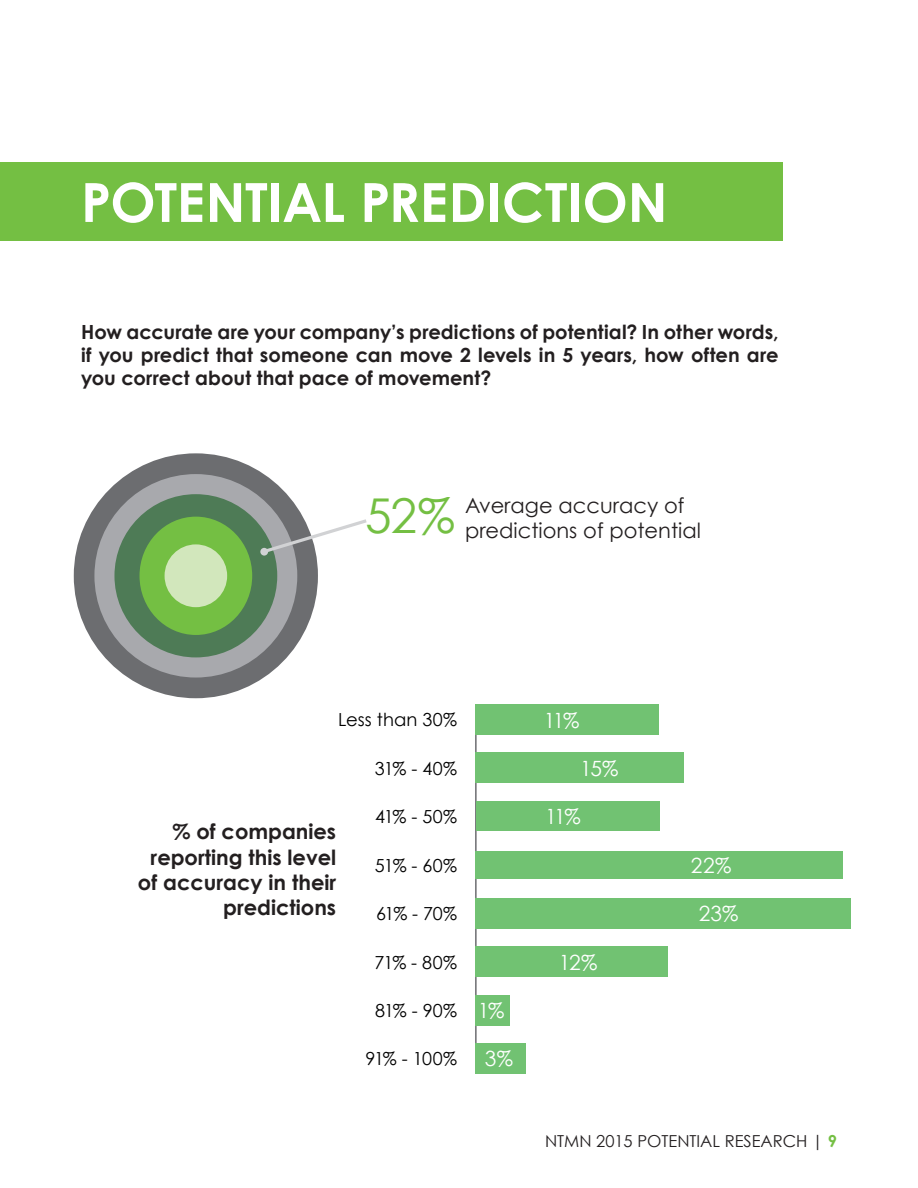
<style>
.page{position:relative;width:918px;height:1188px;background:#fff}
.page>*{position:absolute;margin:0;border:0;box-sizing:border-box;transform-origin:0 0}
.Header_Left_Align{font:700 54px "Century Gothic";letter-spacing:-.005em;color:#fff}
.Chart_Numbers_NA{font:48px "Century Gothic";color:#74bf43}
.Chart_Numbers_NA-2{font:700 21px/25.2px "Century Gothic";color:#231f20;text-align:right}
.Chart_Numbers_NA-3{font:21px/25.2px "Century Gothic";color:#231f20}
.Bar_Chart_Number{font:21px "Century Gothic";letter-spacing:-.07em;color:#fff}
.Commentary_Text{font:700 19.5px/23.4px "Century Gothic";color:#231f20;text-align:justify}
.Bar_Chart_Number-2{font:18px "Century Gothic";letter-spacing:-.005em;color:#000}
.t1{font:16.5px "Century Gothic";color:#231f20}
.s1{font-weight:700;color:#74bf43}
</style>
<div class="page">
<div style="left:0;top:162px;width:783px;height:78px;background:#74bf43"></div>
<div style="left:74px;top:453px;width:244px;height:245px;background:#6c6d70;border-radius:50%"></div>
<div style="left:94px;top:474px;width:203px;height:204px;background:#a8a9ad;border-radius:50%"></div>
<div style="left:114px;top:494px;width:163px;height:163px;background:#4e7b56;border-radius:50%"></div>
<div style="left:140px;top:517px;width:112px;height:118px;background:#74bf43;border-radius:50%"></div>
<div style="left:165px;top:544px;width:62px;height:63px;background:#d2e7bc;border-radius:50%"></div>
<svg style="left:260px;top:517px;width:107px;height:38px"></svg>
<div style="left:260px;top:548px;width:8px;height:8px;background:#d1d2d4;border-radius:50%"></div>
<hr style="left:475px;top:704px;width:2px;height:370px;background:#6c6d70">
<div style="left:475px;top:704px;width:184px;height:31px;background:#71c272"></div>
<div style="left:475px;top:753px;width:208px;height:30px;background:#71c272"></div>
<div style="left:476px;top:802px;width:184px;height:29px;background:#71c272"></div>
<div style="left:476px;top:851px;width:367px;height:28px;background:#71c272"></div>
<div style="left:475px;top:898px;width:375px;height:30px;background:#71c272"></div>
<div style="left:475px;top:947px;width:193px;height:30px;background:#71c272"></div>
<div style="left:475px;top:995px;width:34px;height:30px;background:#71c272"></div>
<div style="left:475px;top:1044px;width:51px;height:30px;background:#71c272"></div>
<p class="Header_Left_Align" style="left:81px;top:168px;width:588px">POTENTIAL PREDICTION</p>
<p class="Commentary_Text" style="left:81px;top:319px;width:699px">How accurate are your company’s predictions of potential? In other words, if you predict that someone can move 2 levels in 5 years, how often are you correct about that pace of movement?</p>
<p class="Chart_Numbers_NA" style="left:365px;top:487px;width:91px">52%</p>
<p class="Chart_Numbers_NA-3" style="left:465px;top:493px;width:237px">Average accuracy of predictions of potential</p>
<p class="Bar_Chart_Number-2" style="left:338px;top:709px;width:120px">Less than 30%</p>
<p class="Bar_Chart_Number" style="left:544px;top:707px;width:37px">11%</p>
<p class="Bar_Chart_Number-2" style="left:375px;top:757px;width:84px">31% - 40%</p>
<p class="Bar_Chart_Number" style="left:580px;top:755px;width:40px">15%</p>
<p class="Bar_Chart_Number-2" style="left:375px;top:806px;width:84px">41% - 50%</p>
<p class="Bar_Chart_Number" style="left:545px;top:804px;width:37px">11%</p>
<p class="Bar_Chart_Number-2" style="left:375px;top:854px;width:84px">51% - 60%</p>
<p class="Bar_Chart_Number" style="left:691px;top:852px;width:42px">22%</p>
<p class="Bar_Chart_Number-2" style="left:376px;top:903px;width:83px">61% - 70%</p>
<p class="Bar_Chart_Number" style="left:699px;top:901px;width:41px">23%</p>
<p class="Bar_Chart_Number-2" style="left:374px;top:951px;width:84px">71% - 80%</p>
<p class="Bar_Chart_Number" style="left:559px;top:949px;width:40px">12%</p>
<p class="Bar_Chart_Number-2" style="left:375px;top:1000px;width:83px">81% - 90%</p>
<p class="Bar_Chart_Number" style="left:478px;top:998px;width:28px">1%</p>
<p class="Bar_Chart_Number-2" style="left:365px;top:1048px;width:93px">91% - 100%</p>
<p class="Bar_Chart_Number" style="left:485px;top:1046px;width:30px">3%</p>
<p class="Chart_Numbers_NA-2" style="left:138px;top:819px;width:200px">% of companies reporting this level of accuracy in their predictions</p>
<p class="t1" style="left:545px;top:1131px;width:293px">NTMN 2015 POTENTIAL RESEARCH | <span class="s1">9</span></p>
</div>
